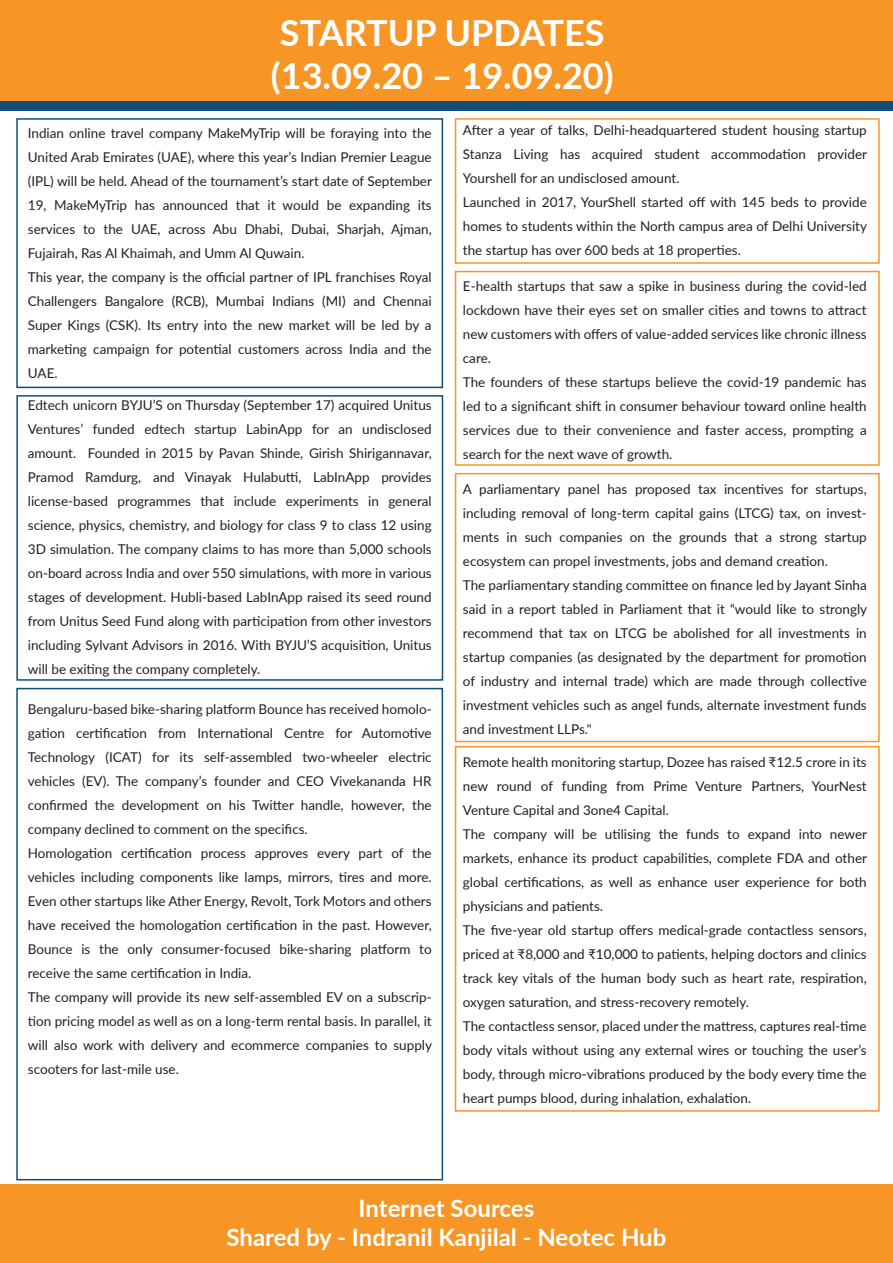
<style>
.page{position:relative;width:893px;height:1263px;background:#fff}
.page>*{position:absolute;margin:0;border:0;box-sizing:border-box;transform-origin:0 0}
.t1{font:700 36px/43.2px "Lato";color:#fff}
.t2{font:700 24px/28.8px "Lato";color:#fff;text-align:center}
.t3{font:13.5px/24px "Lato";color:#231f20}
</style>
<div class="page">
<div style="left:0;top:0;width:893px;height:100px;background:#f79525"></div>
<div style="left:0;top:101px;width:893px;height:10px;background:#104e79"></div>
<div style="left:16px;top:118px;width:427px;height:270px;border:2px solid #104e79"></div>
<div style="left:455px;top:118px;width:425px;height:146px;border:2px solid #f79525"></div>
<div style="left:0;top:1184px;width:893px;height:79px;background:#f79525"></div>
<div style="left:16px;top:395px;width:427px;height:286px;border:2px solid #104e79"></div>
<div style="left:455px;top:271px;width:425px;height:195px;border:2px solid #f79525"></div>
<div style="left:16px;top:688px;width:427px;height:492px;border:2px solid #104e79"></div>
<div style="left:455px;top:473px;width:425px;height:269px;border:2px solid #f79525"></div>
<div style="left:455px;top:746px;width:425px;height:366px;border:2px solid #f79525"></div>
<h1 class="t1" style="left:271px;top:10px;width:344px">STARTUP UPDATES (13.09.20 – 19.09.20)</h1>
<p class="t3" style="left:28px;top:121px;width:406px">Indian online travel company MakeMyTrip will be foraying into the United Arab Emirates (UAE), where this year’s Indian Premier League (IPL) will be held. Ahead of the tournament’s start date of September 19, MakeMyTrip has announced that it would be expanding its services to the UAE, across Abu Dhabi, Dubai, Sharjah, Ajman, Fujairah, Ras Al Khaimah, and Umm Al Quwain.<br>This year, the company is the official partner of IPL franchises Royal Challengers Bangalore (RCB), Mumbai Indians (MI) and Chennai Super Kings (CSK). Its entry into the new market will be led by a marketing campaign for potential customers across India and the UAE.</p>
<p class="t3" style="left:463px;top:118px;width:406px">After a year of talks, Delhi-headquartered student housing startup Stanza Living has acquired student accommodation provider Yourshell for an undisclosed amount.<br>Launched in 2017, YourShell started off with 145 beds to provide homes to students within the North campus area of Delhi University the startup has over 600 beds at 18 properties.</p>
<p class="t3" style="left:463px;top:274px;width:405px">E-health startups that saw a spike in business during the covid-led lockdown have their eyes set on smaller cities and towns to attract new customers with offers of value-added services like chronic illness care.<br>The founders of these startups believe the covid-19 pandemic has led to a significant shift in consumer behaviour toward online health services due to their convenience and faster access, prompting a search for the next wave of growth.</p>
<p class="t3" style="left:463px;top:476px;width:406px">A parliamentary panel has proposed tax incentives for startups, including removal of long-term capital gains (LTCG) tax, on invest&shy;ments in such companies on the grounds that a strong startup ecosystem can propel investments, jobs and demand creation.<br>The parliamentary standing committee on finance led by Jayant Sinha said in a report tabled in Parliament that it “would like to strongly recommend that tax on LTCG be abolished for all investments in startup companies (as designated by the department for promotion of industry and internal trade) which are made through collective investment vehicles such as angel funds, alternate investment funds and investment LLPs."</p>
<p class="t3" style="left:28px;top:392px;width:405px;text-align:justify">Edtech unicorn BYJU’S on Thursday (September 17) acquired Unitus Ventures’ funded edtech startup LabinApp for an undisclosed amount. Founded in 2015 by Pavan Shinde, Girish Shirigannavar, Pramod Ramdurg, and Vinayak Hulabutti, LabInApp provides license-based programmes that include experiments in general science, physics, chemistry, and biology for class 9 to class 12 using 3D simulation. The company claims to has more than 5,000 schools on-board across India and over 550 simulations, with more in various stages of development. Hubli-based LabInApp raised its seed round from Unitus Seed Fund along with participation from other investors including Sylvant Advisors in 2016. With BYJU’S acquisition, Unitus will be exiting the company completely.</p>
<p class="t3" style="left:28px;top:696px;width:406px">Bengaluru-based bike-sharing platform Bounce has received homolo&shy;gation certification from International Centre for Automotive Technology (ICAT) for its self-assembled two-wheeler electric vehicles (EV). The company’s founder and CEO Vivekananda HR confirmed the development on his Twitter handle, however, the company declined to comment on the specifics.<br>Homologation certification process approves every part of the vehicles including components like lamps, mirrors, tires and more.<br>Even other startups like Ather Energy, Revolt, Tork Motors and others have received the homologation certification in the past. However, Bounce is the only consumer-focused bike-sharing platform to receive the same certification in India.<br>The company will provide its new self-assembled EV on a subscrip&shy;tion pricing model as well as on a long-term rental basis. In parallel, it will also work with delivery and ecommerce companies to supply scooters for last-mile use.</p>
<p class="t3" style="left:463px;top:749px;width:406px">Remote health monitoring startup, Dozee has raised ₹12.5 crore in its new round of funding from Prime Venture Partners, YourNest Venture Capital and 3one4 Capital.<br>The company will be utilising the funds to expand into newer markets, enhance its product capabilities, complete FDA and other global certifications, as well as enhance user experience for both physicians and patients.<br>The five-year old startup offers medical-grade contactless sensors, priced at ₹8,000 and ₹10,000 to patients, helping doctors and clinics track key vitals of the human body such as heart rate, respiration, oxygen saturation, and stress-recovery remotely.<br>The contactless sensor, placed under the mattress, captures real-time body vitals without using any external wires or touching the user’s body, through micro-vibrations produced by the body every time the heart pumps blood, during inhalation, exhalation.</p>
<h2 class="t2" style="left:226px;top:1192px;width:441px">Internet Sources<br>Shared by - Indranil Kanjilal - Neotec Hub</h2>
</div>
